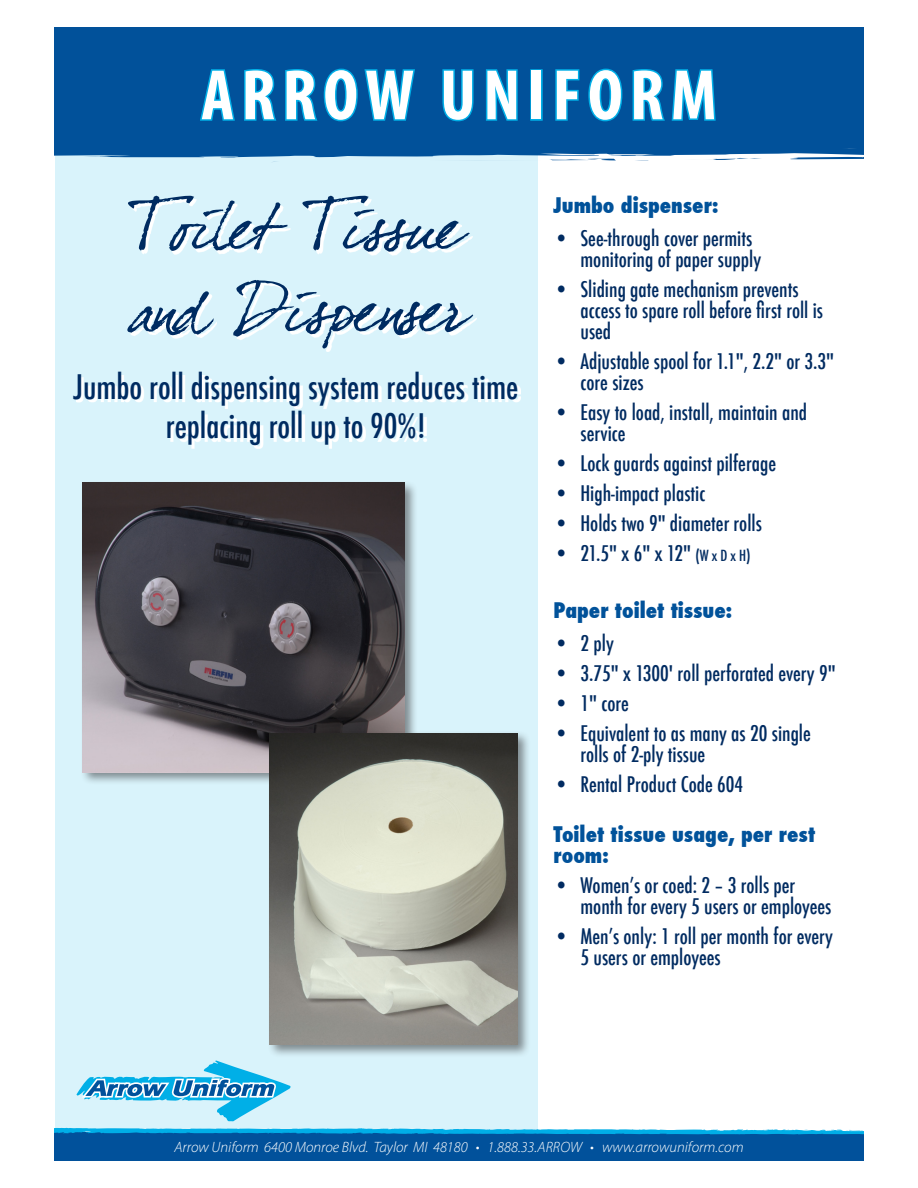
<style>
.page{position:relative;width:918px;height:1188px;background:#fff}
.page>*{position:absolute;margin:0;border:0;box-sizing:border-box;transform-origin:0 0}
.t1{font:700 condensed 72px "Myriad Pro";letter-spacing:.1em;color:#fff}
.t2{font:500 condensed 33px "Futura";color:#002b61}
.t3{font:500 condensed 21px/21px "Futura";color:#002b61}
.t4{font:800 condensed 21px/21px "Futura";color:#01529a}
.t5{font:italic 300 15px "Myriad Pro";color:#fff}
.s1{font-size:15px}
</style>
<div class="page">
<div style="left:55px;top:28px;width:483px;height:1132px;background:#d9f3fb"></div>
<svg style="left:76px;top:375px;width:444px;height:74px"></svg>
<div style="left:80px;top:480px;width:339px;height:306px;background:#231f20;opacity:.5"></div>
<img style="left:83px;top:483px;width:322px;height:289px">
<div style="left:267px;top:731px;width:265px;height:327px;background:#231f20;opacity:.5"></div>
<img style="left:270px;top:734px;width:248px;height:310px">
<svg style="left:141px;top:236px;width:332px;height:19px"></svg>
<svg style="left:128px;top:196px;width:342px;height:56px"></svg>
<svg style="left:127px;top:280px;width:346px;height:68px"></svg>
<div style="left:54px;top:27px;width:720px;height:131px;background:#01519a"></div>
<div style="left:774px;top:27px;width:90px;height:133px;background:#01519a"></div>
<svg style="left:549px;top:154px;width:69px;height:6px"></svg>
<svg style="left:709px;top:158px;width:52px;height:2px"></svg>
<svg style="left:635px;top:160px;width:14px;height:1px"></svg>
<svg style="left:101px;top:152px;width:44px;height:1px"></svg>
<svg style="left:77px;top:1060px;width:214px;height:61px"></svg>
<div style="left:54px;top:1132px;width:810px;height:29px;background:#01519b"></div>
<svg style="left:54px;top:1127px;width:810px;height:8px"></svg>
<svg style="left:198px;top:68px;width:39px;height:54px;background:#006cb0"></svg>
<svg style="left:243px;top:67px;width:174px;height:56px;background:#006db1"></svg>
<svg style="left:441px;top:68px;width:34px;height:55px;background:#0071b5"></svg>
<svg style="left:484px;top:68px;width:35px;height:55px;background:#0077b9"></svg>
<div style="left:530px;top:69px;width:13px;height:52px;border:3px solid #00afe7"></div>
<svg style="left:554px;top:68px;width:27px;height:54px"></svg>
<svg style="left:587px;top:67px;width:37px;height:56px;background:#006db0"></svg>
<svg style="left:631px;top:67px;width:86px;height:55px;background:#0072b5"></svg>
<p class="t1" style="left:201px;top:50px;width:517px">ARROW UNIFORM</p>
<p class="t2" style="left:73px;top:365px;width:446px">Jumbo roll dispensing system reduces time</p>
<p class="t2" style="left:166px;top:405px;width:262px">replacing roll up to 90%!</p>
<p class="t4" style="left:554px;top:195px;width:167px">Jumbo dispenser:</p>
<p class="t3" style="left:580px;top:228px;width:182px;text-indent:-27px">• See-through cover permits monitoring of paper supply</p>
<p class="t3" style="left:580px;top:279px;width:244px;text-indent:-27px">• Sliding gate mechanism prevents access to spare roll before first roll is used</p>
<p class="t3" style="left:580px;top:351px;width:255px;text-indent:-27px">• Adjustable spool for 1.1", 2.2" or 3.3" core sizes</p>
<p class="t3" style="left:580px;top:402px;width:228px;text-indent:-27px">• Easy to load, install, maintain and service</p>
<p class="t3" style="left:554px;top:453px;width:224px">• Lock guards against pilferage</p>
<p class="t3" style="left:554px;top:483px;width:153px">• High-impact plastic</p>
<p class="t3" style="left:554px;top:513px;width:210px">• Holds two 9" diameter rolls</p>
<p class="t3" style="left:554px;top:543px;width:199px">• 21.5" x 6" x 12" <span class="s1">(W x D x H)</span></p>
<p class="t4" style="left:554px;top:599px;width:180px">Paper toilet tissue:</p>
<p class="t3" style="left:554px;top:632px;width:62px">• 2 ply</p>
<p class="t3" style="left:554px;top:662px;width:284px">• 3.75" x 1300' roll perforated every 9"</p>
<p class="t3" style="left:554px;top:692px;width:77px">• 1" core</p>
<p class="t3" style="left:580px;top:722px;width:232px;text-indent:-27px">• Equivalent to as many as 20 single rolls of 2-ply tissue</p>
<p class="t3" style="left:554px;top:773px;width:191px">• Rental Product Code 604</p>
<p class="t4" style="left:554px;top:824px;width:263px">Toilet tissue usage, per rest room:</p>
<p class="t3" style="left:580px;top:875px;width:252px;text-indent:-27px">• Women’s or coed: 2 – 3 rolls per month for every 5 users or employees</p>
<p class="t3" style="left:580px;top:926px;width:254px;text-indent:-27px">• Men’s only: 1 roll per month for every<br>5 users or employees</p>
<p class="t5" style="left:174px;top:1138px;width:571px">Arrow Uniform 6400 Monroe Blvd. Taylor MI 48180 • 1.888.33.ARROW • www.arrowuniform.com</p>
</div>
